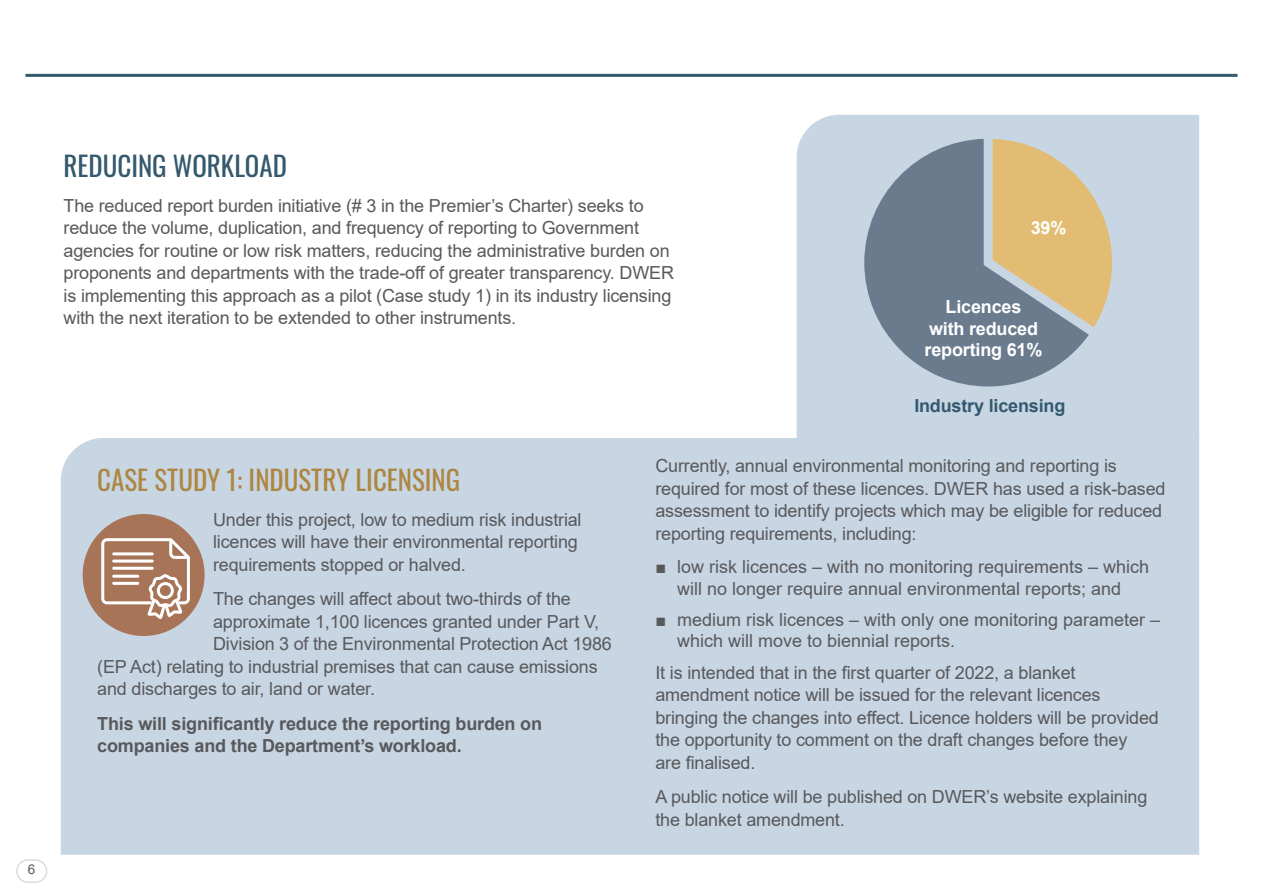
<style>
.page{position:relative;width:1263px;height:893px;background:#fff}
.page>*{position:absolute;margin:0;border:0;box-sizing:border-box;transform-origin:0 0}
.t1{font:27px "Oswald";color:#ad8640}
.t2{font:27px "Oswald";color:#34596e}
.t3{font:18px/22.5px "Arial";letter-spacing:-.01em;color:#58595b}
.t4{font:700 18px/22.5px "Arial";letter-spacing:-.01em;color:#58595b}
.t5{font:700 18px/21.6px "Arial";letter-spacing:-.01em;color:#fff;text-align:center}
.t6{font:700 18px "Arial";letter-spacing:-.01em;color:#34596e}
.t7{font:16.5px "Arial";color:#58595b}
.s1{font-size:13.5px}
.s2{font-weight:900}
</style>
<div class="page">
<div style="left:797px;top:115px;width:402px;height:323px;background:#c8d5e3"></div>
<div style="left:61px;top:438px;width:1138px;height:417px;background:#c8d5e3"></div>
<div style="left:83px;top:514px;width:122px;height:122px;background:#a77458;border-radius:50%"></div>
<svg style="left:101px;top:538px;width:89px;height:81px"></svg>
<svg style="left:864px;top:139px;width:225px;height:247px;background:#8191a2"></svg>
<svg style="left:993px;top:139px;width:119px;height:188px;background:#cfba8c"></svg>
<hr style="left:25px;top:74px;width:1212px;height:3px;background:#34596e">
<div style="left:16px;top:859px;width:31px;height:24px;border:2px solid #dcddde;border-radius:11px"></div>
<p class="t7" style="left:27px;top:859px;width:11px">6<span class="s1">6</span></p>
<h1 class="t2" style="left:64px;top:142px;width:225px">REDUCING WORKLOAD</h1>
<p class="t3" style="left:64px;top:194px;width:612px">The reduced report burden initiative (# 3 in the Premier’s Charter) seeks to reduce the volume, duplication, and frequency of reporting to Government agencies for routine or low risk matters, reducing the administrative burden on proponents and departments with the trade‑off of greater transparency. DWER is implementing this approach as a pilot (Case study 1) in its industry licensing with the next iteration to be extended to other instruments.</p>
<p class="t5" style="left:1031px;top:217px;width:37px">39%</p>
<p class="t5" style="left:924px;top:296px;width:119px">Licences<br>with reduced reporting 61%</p>
<p class="t6" style="left:914px;top:393px;width:152px">Industry licensing</p>
<h1 class="t1" style="left:97px;top:456px;width:364px">CASE STUDY 1: INDUSTRY LICENSING</h1>
<p class="t3" style="left:213px;top:508px;width:370px">Under this project, low to medium risk industrial licences will have their environmental reporting requirements stopped or halved.</p>
<p class="t3" style="left:213px;top:588px;width:359px">The changes will affect about two‑thirds of the</p>
<p class="t3" style="left:213px;top:610px;width:388px">approximate 1,100 licences granted under Part V,</p>
<p class="t3" style="left:213px;top:633px;width:400px">Division 3 of the Environmental Protection Act 1986</p>
<p class="t3" style="left:97px;top:655px;width:502px">(EP Act) relating to industrial premises that can cause emissions</p>
<p class="t3" style="left:97px;top:678px;width:279px">and discharges to air, land or water.</p>
<p class="t4" style="left:97px;top:713px;width:446px">This will significantly reduce the reporting burden on companies and the Department’s workload.</p>
<p class="t3" style="left:655px;top:455px;width:512px">Currently, annual environmental monitoring and reporting is required for most of these licences. DWER has used a risk‑based assessment to identify projects which may be eligible for reduced reporting requirements, including:</p>
<p class="t3" style="left:655px;top:556px;width:495px;line-height:21.6px;text-align:center"><span class="s2">■</span> low risk licences – with no monitoring requirements – which will no longer require annual environmental reports; and</p>
<p class="t3" style="left:677px;top:608px;width:485px;line-height:21.6px;text-indent:-22px"><span class="s2">■</span> medium risk licences – with only one monitoring parameter – which will move to biennial reports.</p>
<p class="t3" style="left:655px;top:661px;width:505px">It is intended that in the first quarter of 2022, a blanket amendment notice will be issued for the relevant licences bringing the changes into effect. Licence holders will be provided the opportunity to comment on the draft changes before they<br>are finalised.</p>
<p class="t3" style="left:655px;top:786px;width:493px">A public notice will be published on DWER’s website explaining the blanket amendment.</p>
</div>
